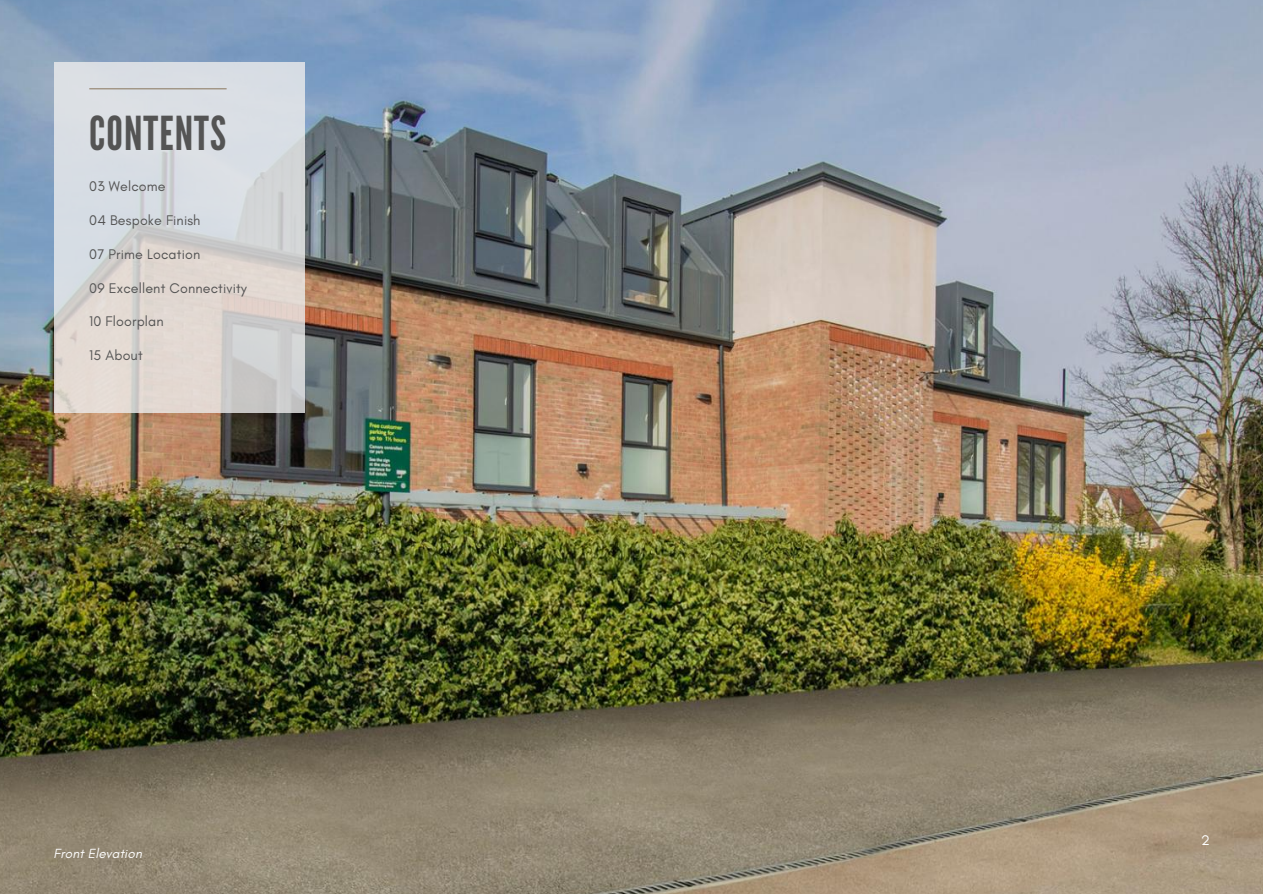
<style>
.page{position:relative;width:1263px;height:894px;background:#fff}
.page>*{position:absolute;margin:0;border:0;box-sizing:border-box;transform-origin:0 0}
.t1{font:46.65px "League Gothic";letter-spacing:.025em;color:#545454}
.t2{font:14.25px "Glacial Indifference";letter-spacing:.01em;color:#545454}
.t3{font:14.25px "Glacial Indifference";color:#fff}
.t4{font:italic 13.5px "Glacial Indifference";letter-spacing:.01em;color:#fff}
</style>
<div class="page">
<img style="left:0;top:0;width:1263px;height:893px">
<svg style="left:54px;top:63px;width:250px;height:349px;background:#d8d8d9"></svg>
<hr style="left:89px;top:88px;width:138px;height:1px;background:#92816b">
<h1 class="t1" style="left:89px;top:106px;width:138px">CONTENTS</h1>
<p class="t2" style="left:89px;top:178px;width:78px">03 Welcome</p>
<p class="t2" style="left:89px;top:211px;width:113px">04 Bespoke Finish</p>
<p class="t2" style="left:89px;top:245px;width:113px">07 Prime Location</p>
<p class="t2" style="left:89px;top:279px;width:159px">09 Excellent Connectivity</p>
<p class="t2" style="left:89px;top:313px;width:76px">10 Floorplan</p>
<p class="t2" style="left:89px;top:346px;width:55px">15 About</p>
<p class="t4" style="left:54px;top:845px;width:90px">Front Elevation</p>
<p class="t3" style="left:1201px;top:830px;width:10px">2</p>
</div>
